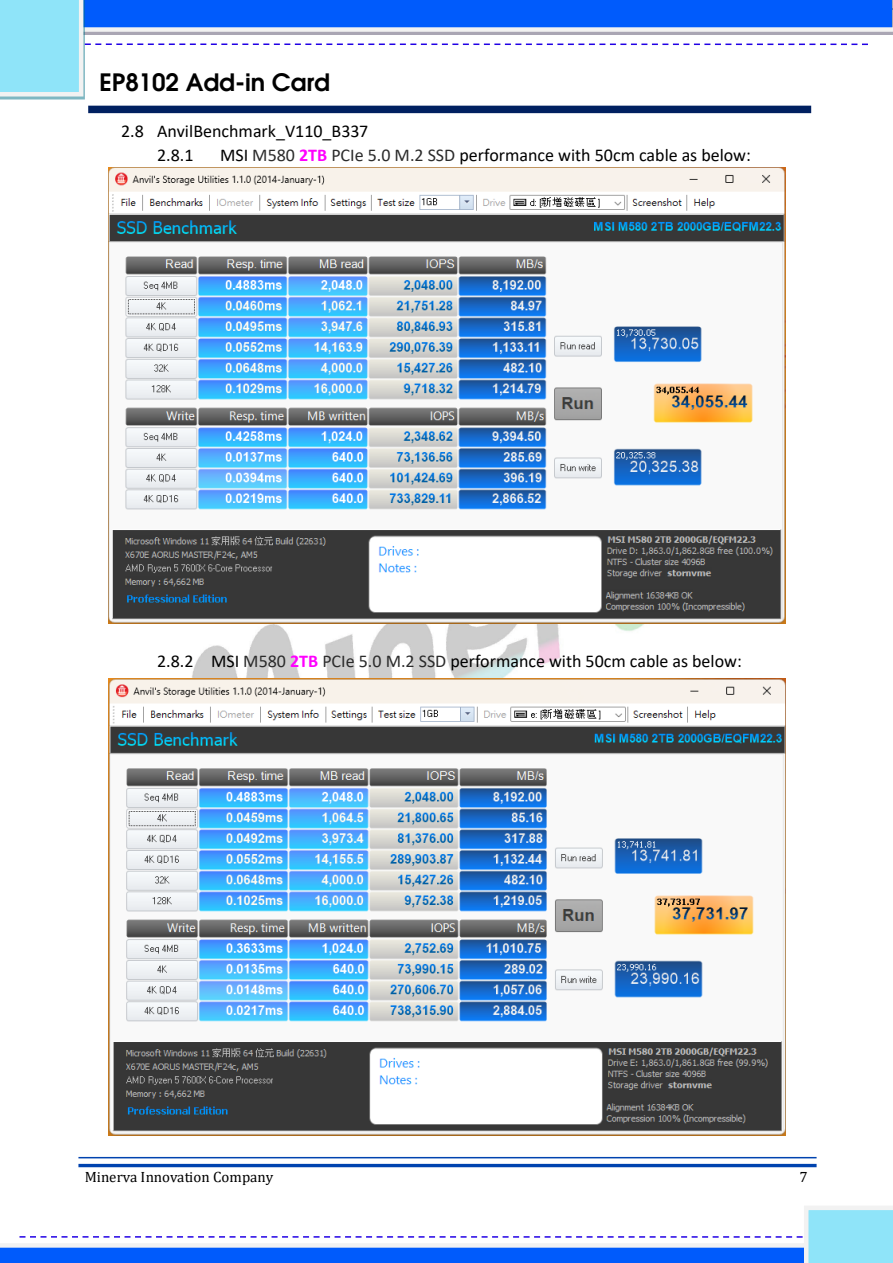
<style>
.page{position:relative;width:893px;height:1263px;background:#fff}
.page>*{position:absolute;margin:0;border:0;box-sizing:border-box;transform-origin:0 0}
.t1{font:600 24px "Avant Garde";color:#000}
.t2{font:18px/24px "Calibri";color:#000}
.t3{font:15px "Cambria";color:#000}
.s1{color:#2b2b2b}
.s2{font-weight:700;color:#f0f}
</style>
<div class="page">
<img style="left:108px;top:172px;width:678px;height:893px">
<svg style="left:0;top:1206px;width:892px;height:57px"></svg>
<svg style="left:0;top:0;width:892px;height:100px"></svg>
<hr style="left:78px;top:1164px;width:738px;height:3px;background:#0043af">
<hr style="left:78px;top:1157px;width:738px;height:1px;background:#0043af">
<div style="left:88px;top:106px;width:723px;height:7px;background:#002060"></div>
<img style="left:109px;top:167px;width:676px;height:457px">
<img style="left:109px;top:679px;width:676px;height:457px">
<h1 class="t1" style="left:99px;top:67px;width:232px">EP8102 Add-in Card</h1>
<p class="t2" style="left:157px;top:119px;width:213px;text-indent:-36px">2.8 AnvilBenchmark_V110_B337<br>2.8.1</p>
<p class="t2" style="left:220px;top:143px;width:532px">MSI <span class="s1">M580</span> <span class="s2">2TB</span> <span class="s1">PCIe 5.0 M.2 SSD</span> performance with 50cm cable as below:</p>
<p class="t2" style="left:157px;top:649px;width:586px">2.8.2 MSI <span class="s1">M580</span> <span class="s2">2TB</span> <span class="s1">PCIe 5.0 M.2 SSD</span> performance with 50cm cable as below:</p>
<p class="t3" style="left:85px;top:1168px;width:190px">Minerva Innovation Company</p>
<p class="t3" style="left:799px;top:1168px;width:10px">7</p>
</div>
